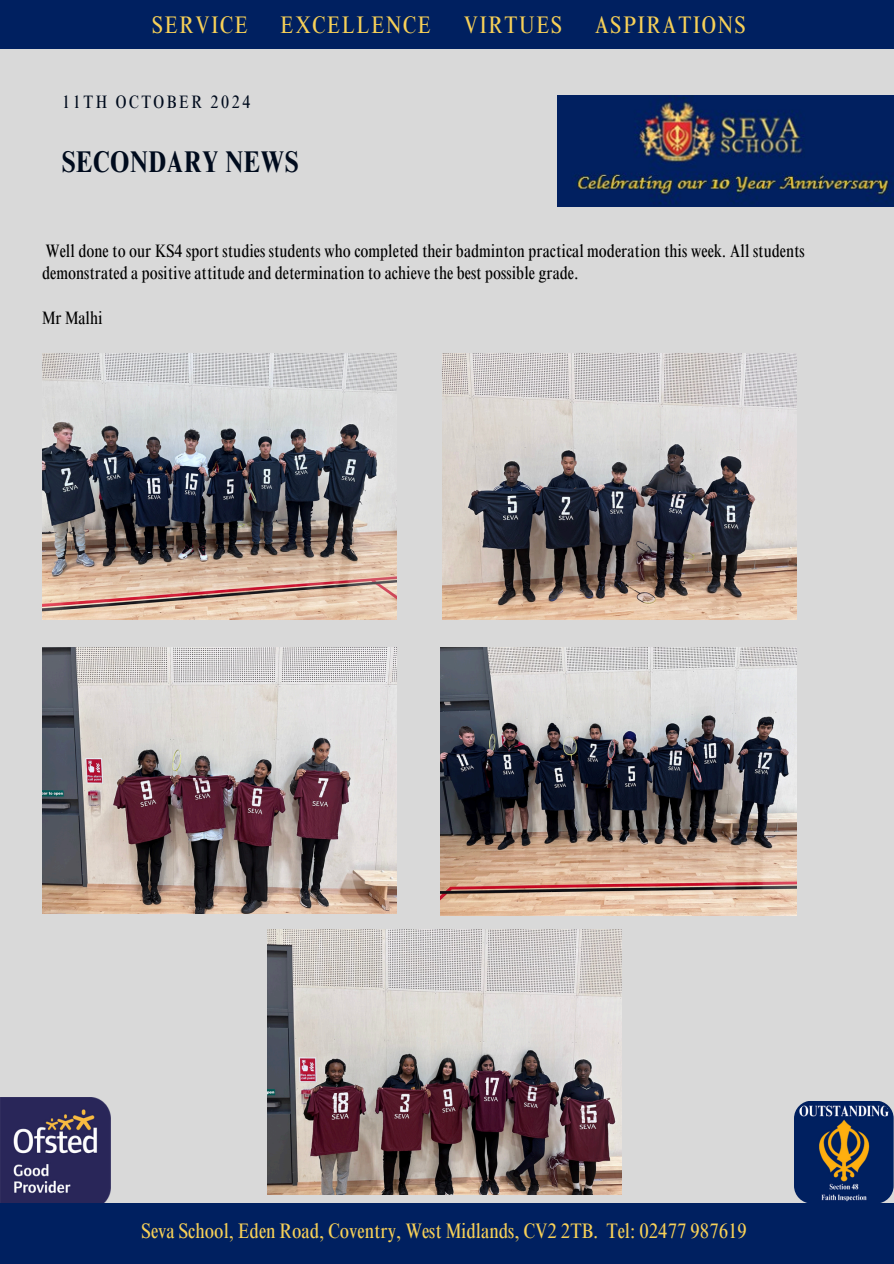
<style>
.page{position:relative;width:894px;height:1264px;background:#fff}
.page>*{position:absolute;margin:0;border:0;box-sizing:border-box;transform-origin:0 0}
.t1{font:700 condensed 30px "Times NRMT Pro";letter-spacing:.02em;color:#000b1d}
.t2{font:condensed 24px "Times NRMT Pro";letter-spacing:.07em;color:#f7d057}
.t3{font:condensed 21px "Times NRMT Pro";color:#f7d057}
.t4{font:condensed 18px/22.5px "Times NRMT Pro";color:#000}
.t5{font:condensed 18px "Times NRMT Pro";letter-spacing:.14em;color:#000b1d}
</style>
<div class="page">
<div style="left:0;top:0;width:893px;height:1263px;background:#d9d9d9"></div>
<div style="left:0;top:0;width:893px;height:48px;background:#002060"></div>
<img style="left:0;top:1097px;width:110px;height:106px">
<div style="left:0;top:1203px;width:893px;height:60px;background:#002060"></div>
<svg style="left:794px;top:1101px;width:99px;height:102px;background:#2f3f60"></svg>
<img style="left:557px;top:95px;width:336px;height:112px">
<img style="left:42px;top:353px;width:354px;height:266px">
<img style="left:442px;top:353px;width:354px;height:266px">
<img style="left:42px;top:648px;width:354px;height:265px">
<img style="left:440px;top:648px;width:356px;height:267px">
<img style="left:267px;top:929px;width:354px;height:265px">
<p class="t2" style="left:152px;top:16px;width:97px">SERVICE</p>
<p class="t2" style="left:280px;top:16px;width:152px">EXCELLENCE</p>
<p class="t2" style="left:463px;top:16px;width:99px">VIRTUES</p>
<p class="t2" style="left:594px;top:16px;width:152px">ASPIRATIONS</p>
<p class="t5" style="left:62px;top:95px;width:190px">11TH OCTOBER 2024</p>
<p class="t1" style="left:62px;top:150px;width:238px">SECONDARY NEWS</p>
<p class="t4" style="left:42px;top:241px;width:764px">Well done to our KS4 sport studies students who completed their badminton practical moderation this week. All students demonstrated a positive attitude and determination to achieve the best possible grade.</p>
<h3 class="t4" style="left:42px;top:309px;width:62px">Mr Malhi</h3>
<p class="t3" style="left:141px;top:1222px;width:606px">Seva School, Eden Road, Coventry, West Midlands, CV2 2TB. Tel: 02477 987619</p>
</div>
